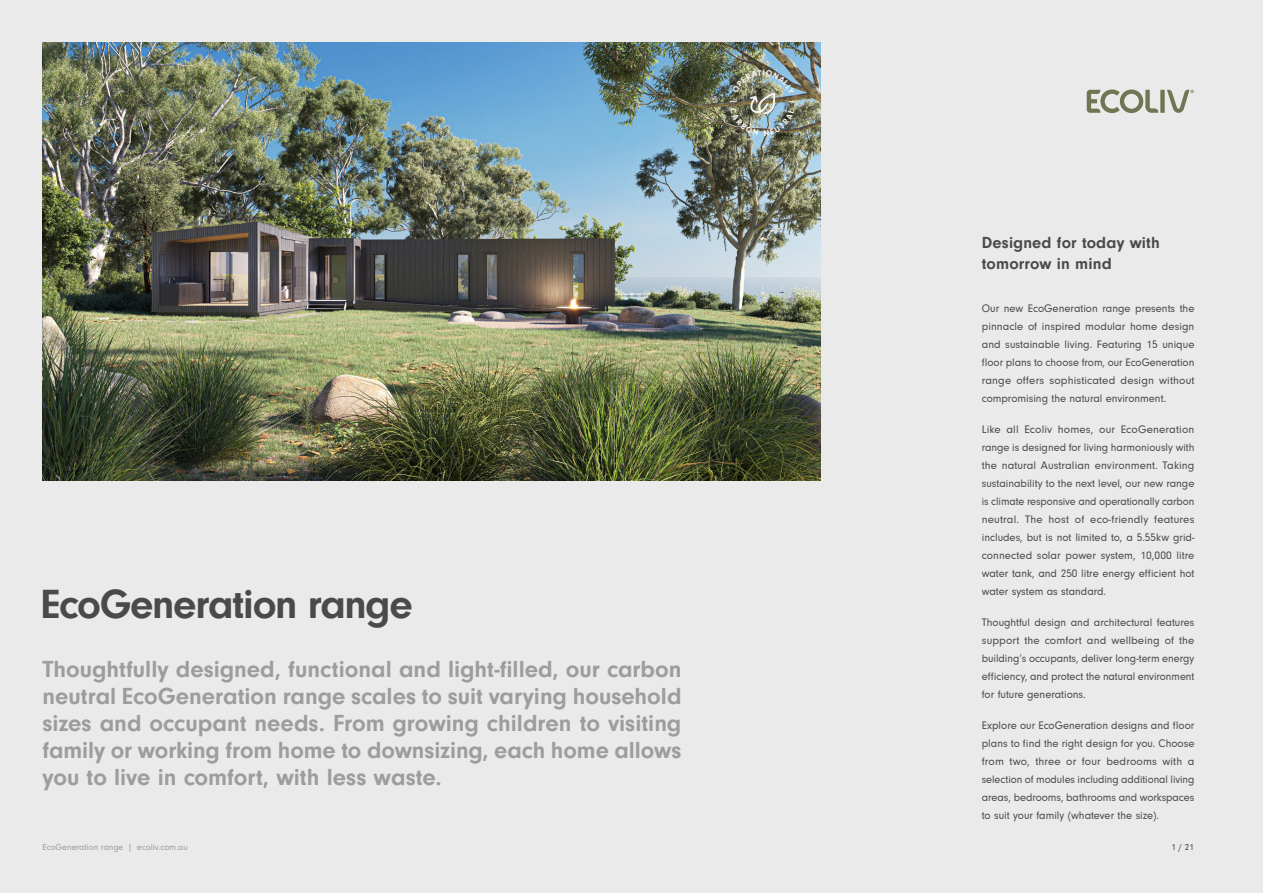
<style>
.page{position:relative;width:1263px;height:893px;background:#eaeaea}
.page>*{position:absolute;margin:0;border:0;box-sizing:border-box;transform-origin:0 0}
.t1{font:700 42px "Neuzeit Gro";letter-spacing:-.03em;color:#4a4a49}
.t2{font:700 24px/27px "Neuzeit Gro";color:#9d9d9c;text-align:justify}
.t3{font:700 16.5px/21px "Neuzeit Gro";letter-spacing:.01em;color:#4a4a49}
.t4{font:11.25px/18px "Neuzeit Gro";color:#4a4a49;text-align:justify}
.t5{font:9px "Neuzeit Gro";color:#9d9d9c}
.t6{font:9px "Neuzeit Gro";color:#3c3c3b}
</style>
<div class="page">
<svg style="left:1087px;top:90px;width:107px;height:23px"></svg>
<img style="left:42px;top:43px;width:779px;height:438px">
<img style="left:730px;top:70px;width:65px;height:66px">
<h1 class="t1" style="left:41px;top:581px;width:373px">EcoGeneration range</h1>
<p class="t2" style="left:43px;top:655px;width:640px">Thoughtfully designed, functional and light-filled, our carbon neutral EcoGeneration range scales to suit varying household sizes and occupant needs. From growing children to visiting family or working from home to downsizing, each home allows you to live in comfort, with less waste.</p>
<h3 class="t3" style="left:982px;top:232px;width:180px">Designed for today with tomorrow in mind</h3>
<p class="t4" style="left:982px;top:300px;width:214px">Our new EcoGeneration range presents the pinnacle of inspired modular home design and sustainable living. Featuring 15 unique floor plans to choose from, our EcoGeneration range offers sophisticated design without compromising the natural environment.</p>
<p class="t4" style="left:982px;top:421px;width:214px">Like all Ecoliv homes, our EcoGeneration range is designed for living harmoniously with the natural Australian environment. Taking sustainability to the next level, our new range is climate responsive and operationally carbon neutral. The host of eco-friendly features includes, but is not limited to, a 5.55kw grid&shy;connected solar power system, 10,000 litre water tank, and 250 litre energy efficient hot water system as standard.</p>
<p class="t4" style="left:982px;top:613px;width:214px">Thoughtful design and architectural features support the comfort and wellbeing of the building’s occupants, deliver long-term energy efficiency, and protect the natural environment for future generations.</p>
<p class="t4" style="left:982px;top:716px;width:214px">Explore our EcoGeneration designs and floor plans to find the right design for you. Choose from two, three or four bedrooms with a selection of modules including additional living areas, bedrooms, bathrooms and workspaces to suit your family (whatever the size).</p>
<p class="t5" style="left:43px;top:842px;width:147px">EcoGeneration range | ecoliv.com.au</p>
<p class="t6" style="left:1171px;top:842px;width:24px">1 / 21</p>
</div>
